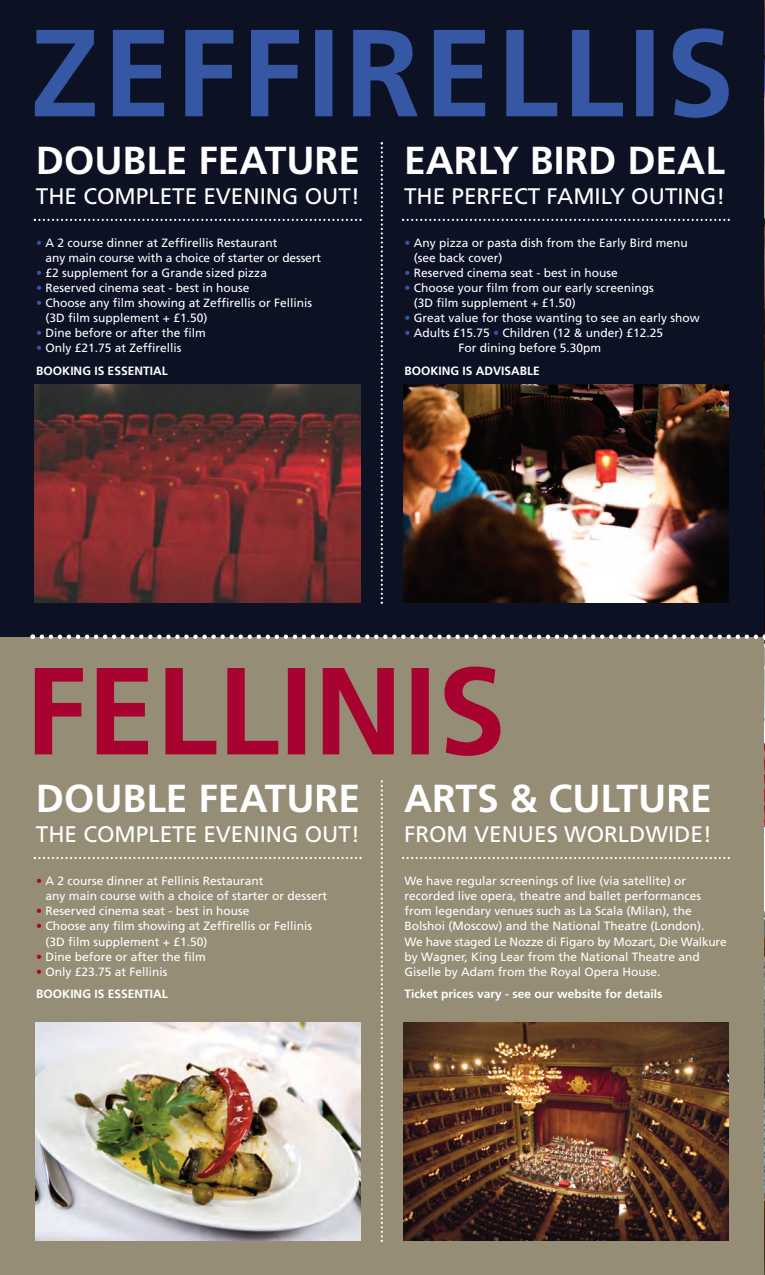
<style>
.page{position:relative;width:765px;height:1275px;background:#fff}
.page>*{position:absolute;margin:0;border:0;box-sizing:border-box;transform-origin:0 0}
.t1{font:700 39px "Frutiger LT";color:#fff}
.t2{font:22.5px "Frutiger LT";color:#fff}
.t3{font:12px/15px "Frutiger LT";color:#fff}
.t4{font:700 12px "Frutiger LT";color:#fff}
.s1{color:#3557a4}
.s2{font-weight:700}
.s3{color:#a80330}
</style>
<div class="page">
<div style="left:0;top:0;width:764px;height:636px;background:#0c1123"></div>
<svg style="left:34px;top:219px;width:327px;height:2px"></svg>
<svg style="left:402px;top:219px;width:327px;height:2px"></svg>
<svg style="left:35px;top:28px;width:693px;height:90px"></svg>
<img style="left:35px;top:385px;width:325px;height:217px">
<img style="left:403px;top:385px;width:325px;height:217px">
<svg style="left:380px;top:142px;width:2px;height:462px"></svg>
<div style="left:0;top:636px;width:764px;height:638px;background:#968d77"></div>
<svg style="left:34px;top:856px;width:327px;height:3px"></svg>
<img style="left:36px;top:1022px;width:324px;height:218px">
<svg style="left:380px;top:780px;width:2px;height:461px"></svg>
<svg style="left:402px;top:856px;width:327px;height:3px"></svg>
<img style="left:403px;top:1022px;width:325px;height:218px">
<svg style="left:35px;top:666px;width:465px;height:90px"></svg>
<img style="left:764px;top:1px;width:1px;height:1273px">
<svg style="left:30px;top:634px;width:735px;height:5px"></svg>
<h1 class="t1" style="left:36px;top:144px;width:325px">DOUBLE FEATURE</h1>
<h2 class="t2" style="left:36px;top:187px;width:325px">THE COMPLETE EVENING OUT!</h2>
<p class="t3" style="left:46px;top:237px;width:277px;text-indent:-9px"><span class="s1">•</span> A 2 course dinner at Zeffirellis Restaurant<br>any main course with a choice of starter or dessert</p>
<p class="t3" style="left:36px;top:267px;width:232px"><span class="s1">•</span> £2 supplement for a Grande sized pizza</p>
<p class="t3" style="left:36px;top:282px;width:215px"><span class="s1">•</span> Reserved cinema seat - best in house</p>
<p class="t3" style="left:46px;top:297px;width:268px;text-indent:-9px"><span class="s1">•</span> Choose any film showing at Zeffirellis or Fellinis (3D film supplement + £1.50)</p>
<p class="t3" style="left:36px;top:327px;width:171px"><span class="s1">•</span> Dine before or after the film</p>
<p class="t3" style="left:36px;top:338px;width:146px;line-height:22.5px"><span class="s1">•</span> Only £21.75 at Zeffirellis<br><span class="s2">BOOKING IS ESSENTIAL</span></p>
<h1 class="t1" style="left:404px;top:144px;width:322px">EARLY BIRD DEAL</h1>
<h2 class="t2" style="left:404px;top:187px;width:322px">THE PERFECT FAMILY OUTING!</h2>
<p class="t3" style="left:413px;top:237px;width:275px;text-indent:-9px"><span class="s1">•</span> Any pizza or pasta dish from the Early Bird menu (see back cover)</p>
<p class="t3" style="left:404px;top:267px;width:215px"><span class="s1">•</span> Reserved cinema seat - best in house</p>
<p class="t3" style="left:413px;top:282px;width:241px;text-indent:-9px"><span class="s1">•</span> Choose your film from our early screenings (3D film supplement + £1.50)</p>
<p class="t3" style="left:404px;top:312px;width:296px"><span class="s1">•</span> Great value for those wanting to see an early show</p>
<p class="t3" style="left:458px;top:327px;width:206px;text-indent:-54px"><span class="s1">•</span> Adults £15.75 <span class="s1">•</span> Children (12 &amp; under) £12.25<br>For dining before 5.30pm</p>
<p class="t4" style="left:404px;top:366px;width:137px">BOOKING IS ADVISABLE</p>
<h1 class="t1" style="left:36px;top:782px;width:325px">DOUBLE FEATURE</h1>
<h2 class="t2" style="left:36px;top:824px;width:325px">THE COMPLETE EVENING OUT!</h2>
<p class="t3" style="left:46px;top:874px;width:283px;text-indent:-9px"><span class="s3">•</span> A 2 course dinner at Fellinis Restaurant<br>any main course with a choice of starter or dessert</p>
<p class="t3" style="left:36px;top:904px;width:215px"><span class="s3">•</span> Reserved cinema seat - best in house</p>
<p class="t3" style="left:46px;top:919px;width:268px;text-indent:-9px"><span class="s3">•</span> Choose any film showing at Zeffirellis or Fellinis (3D film supplement + £1.50)</p>
<p class="t3" style="left:36px;top:949px;width:171px"><span class="s3">•</span> Dine before or after the film</p>
<p class="t3" style="left:36px;top:961px;width:133px;line-height:22.5px"><span class="s3">•</span> Only £23.75 at Fellinis<br><span class="s2">BOOKING IS ESSENTIAL</span></p>
<h1 class="t1" style="left:404px;top:782px;width:309px">ARTS &amp; CULTURE</h1>
<h2 class="t2" style="left:404px;top:824px;width:309px">FROM VENUES WORLDWIDE!</h2>
<p class="t3" style="left:404px;top:874px;width:323px">We have regular screenings of live (via satellite) or recorded live opera, theatre and ballet performances from legendary venues such as La Scala (Milan), the Bolshoi (Moscow) and the National Theatre (London).<br>We have staged Le Nozze di Figaro by Mozart, Die Walkure by Wagner, King Lear from the National Theatre and Giselle by Adam from the Royal Opera House.</p>
<p class="t4" style="left:404px;top:989px;width:259px">Ticket prices vary - see our website for details</p>
</div>
